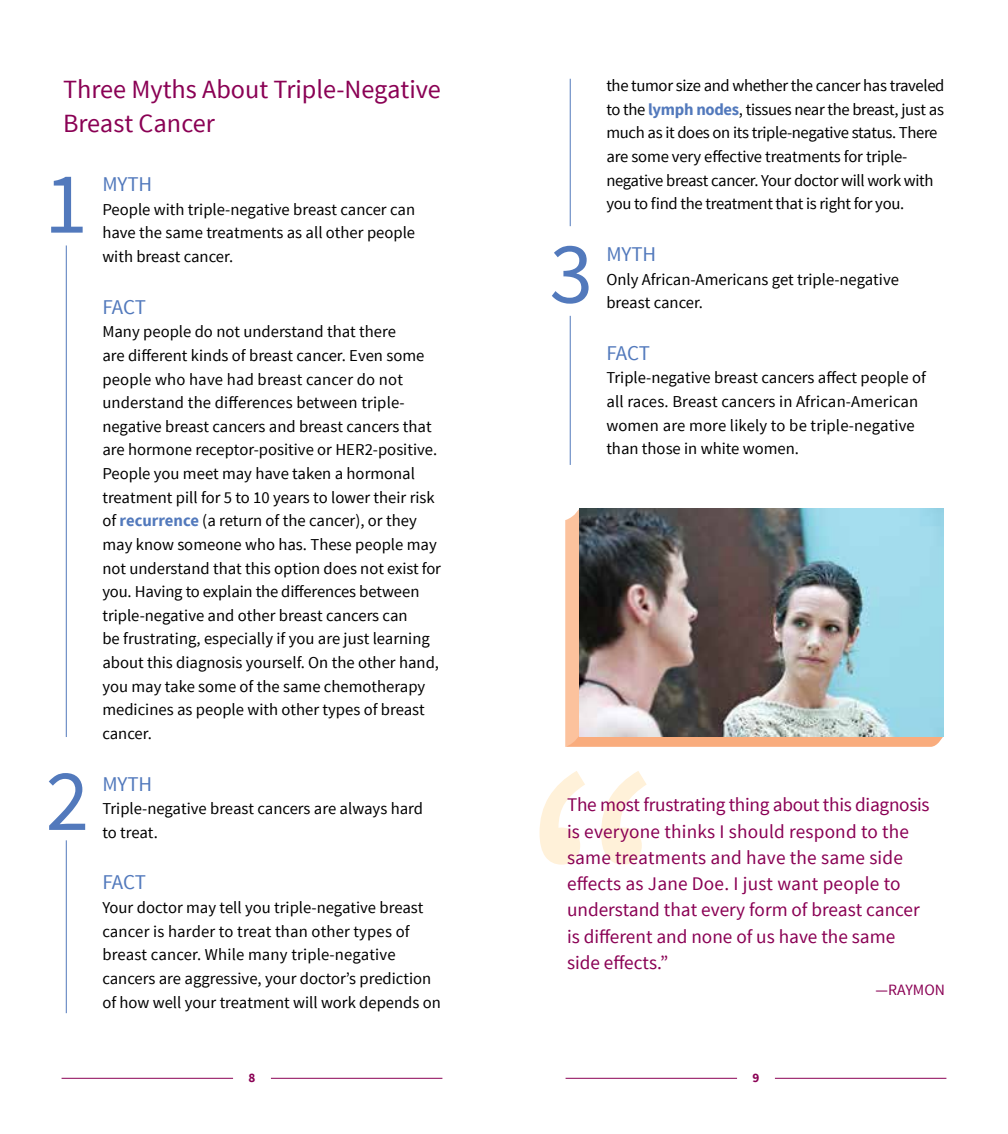
<style>
.page{position:relative;width:1008px;height:1134px;background:#fff}
.page>*{position:absolute;margin:0;border:0;box-sizing:border-box;transform-origin:0 0}
.t1{font:350px "Source Sans Pro";color:#fff1d9}
.t2{font:87.5px "Source Sans Pro";color:#5279bc}
.t3{font:26.25px/33.2px "Source Sans Pro";color:#8a0054}
.t4{font:21px "Source Sans Pro";letter-spacing:-.02em;color:#5279bc}
.t5{font:19.25px/26.2px "Source Sans Pro";color:#8a0054}
.t6{font:16.62px/23.6px "Source Sans Pro";color:#000}
.t7{font:16.62px/23.6px "Source Sans Pro";letter-spacing:-.02em;color:#000}
.t8{font:15.75px "Source Sans Pro";color:#8a0054}
.t9{font:700 13.12px "Source Sans Pro";color:#8a0054}
.s1{font-weight:700;color:#5279bc}
</style>
<div class="page">
<hr style="left:62px;top:1078px;width:171px;height:1px;background:#8a0054">
<hr style="left:271px;top:1078px;width:171px;height:1px;background:#8a0054">
<svg style="left:565px;top:509px;width:378px;height:238px;background:#f6b892"></svg>
<img style="left:579px;top:508px;width:364px;height:228px">
<hr style="left:66px;top:245px;width:1px;height:492px;background:#5279bc">
<hr style="left:66px;top:840px;width:1px;height:173px;background:#5279bc">
<hr style="left:570px;top:79px;width:1px;height:147px;background:#5279bc">
<hr style="left:570px;top:316px;width:1px;height:149px;background:#5279bc">
<hr style="left:566px;top:1078px;width:171px;height:1px;background:#8a0054">
<hr style="left:775px;top:1078px;width:171px;height:1px;background:#8a0054">
<h3 class="t3" style="left:63px;top:74px;width:380px">Three Myths About Triple-Negative<br>Breast Cancer</h3>
<h2 class="t2" style="left:44px;top:149px;width:45px">1</h2>
<h2 class="t2" style="left:46px;top:747px;width:45px">2</h2>
<p class="t4" style="left:102px;top:171px;width:28px">Myth</p>
<p class="t6" style="left:102px;top:198px;width:314px;text-align:justify">People with triple-negative breast cancer can have the same treatments as all other people with breast cancer.</p>
<p class="t4" style="left:102px;top:294px;width:22px">Fact</p>
<p class="t6" style="left:102px;top:320px;width:340px">Many people do not understand that there<br>are different kinds of breast cancer. Even some people who have had breast cancer do not understand the differences between triple&shy;negative breast cancers and breast cancers that are hormone receptor-positive or HER2-positive.<br>People you meet may have taken a hormonal treatment pill for 5 to 10 years to lower their risk of <span class="s1">recurrence</span> (a return of the cancer), or they may know someone who has. These people may not understand that this option does not exist for you. Having to explain the differences between triple-negative and other breast cancers can<br>be frustrating, especially if you are just learning about this diagnosis yourself. On the other hand, you may take some of the same chemotherapy medicines as people with other types of breast cancer.</p>
<p class="t4" style="left:102px;top:771px;width:28px">Myth</p>
<p class="t6" style="left:102px;top:797px;width:322px">Triple-negative breast cancers are always hard to treat.</p>
<p class="t4" style="left:102px;top:869px;width:22px">Fact</p>
<p class="t6" style="left:102px;top:896px;width:340px">Your doctor may tell you triple-negative breast cancer is harder to treat than other types of breast cancer. While many triple-negative cancers are aggressive, your doctor’s prediction of how well your treatment will work depends on</p>
<p class="t9" style="left:249px;top:1069px;width:8px">8</p>
<h2 class="t2" style="left:550px;top:219px;width:45px">3</h2>
<p class="t7" style="left:606px;top:74px;width:340px">the tumor size and whether the cancer has traveled to the <span class="s1">lymph nodes</span>, tissues near the breast, just as much as it does on its triple-negative status. There are some very effective treatments for triple&shy;negative breast cancer. Your doctor will work with you to find the treatment that is right for you.</p>
<p class="t4" style="left:606px;top:241px;width:28px">Myth</p>
<p class="t6" style="left:606px;top:268px;width:294px">Only African-Americans get triple-negative breast cancer.</p>
<p class="t4" style="left:606px;top:340px;width:22px">Fact</p>
<p class="t6" style="left:606px;top:366px;width:321px">Triple-negative breast cancers affect people of all races. Breast cancers in African-American women are more likely to be triple-negative than those in white women.</p>
<h1 class="t1" style="left:520px;top:681px;width:150px">“</h1>
<p class="t5" style="left:567px;top:792px;width:364px">The most frustrating thing about this diagnosis is everyone thinks I should respond to the same treatments and have the same side effects as Jane Doe. I just want people to understand that every form of breast cancer is different and none of us have the same side effects.”</p>
<p class="t8" style="left:875px;top:980px;width:32px">—Raymon</p>
<p class="t9" style="left:753px;top:1069px;width:8px">9</p>
</div>
